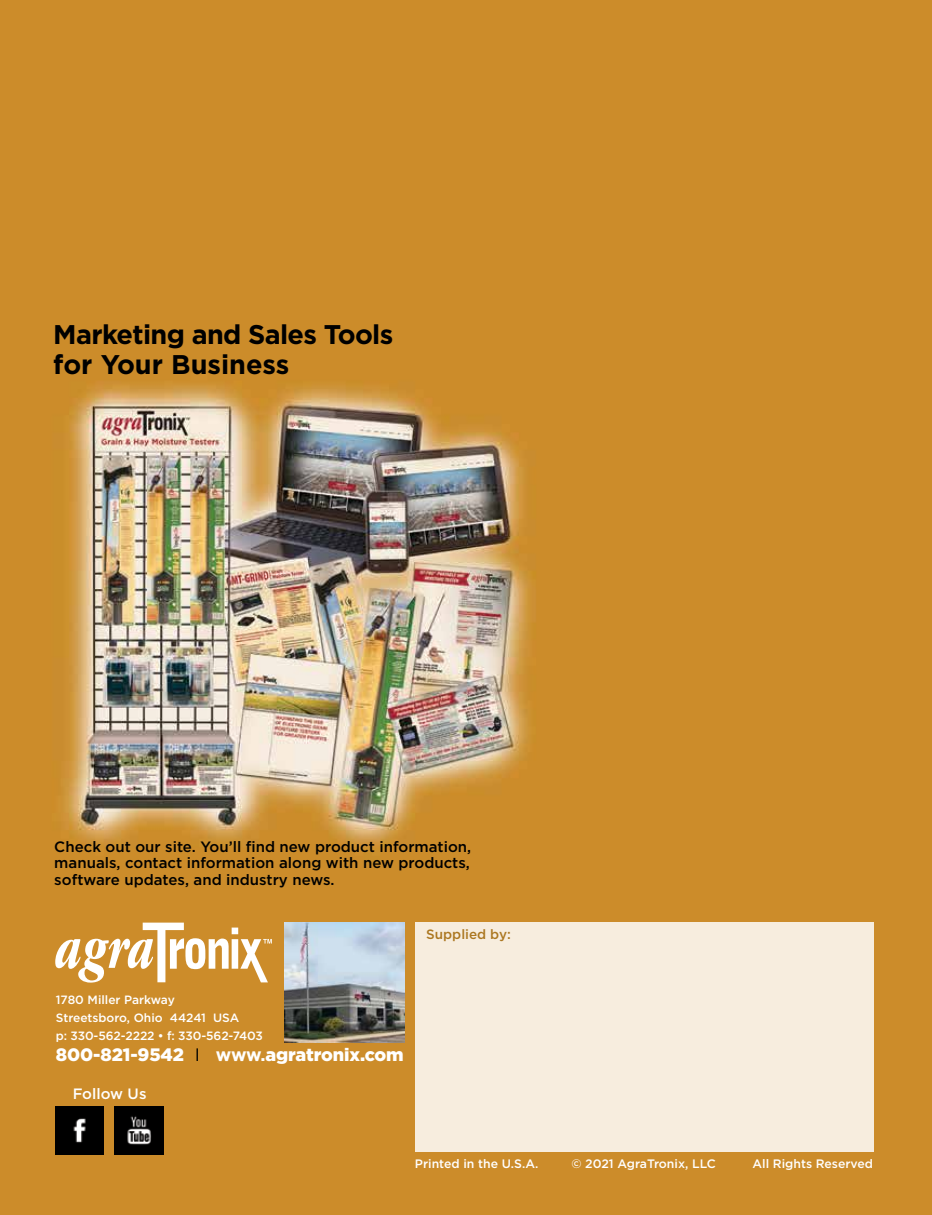
<style>
.page{position:relative;width:932px;height:1215px;background:#fff}
.page>*{position:absolute;margin:0;border:0;box-sizing:border-box;transform-origin:0 0}
.t1{font:700 27px/30px "Gotham";letter-spacing:-.025em;color:#000}
.t2{font:900 18px "Gotham";letter-spacing:-.005em;color:#fff}
.t3{font:500 15px/16.5px "Gotham";color:#000;text-align:justify}
.t4{font:500 15px "Gotham";color:#fff}
.t5{font:500 13.5px "Gotham";color:#ac7822}
.t6{font:500 12.3px "Gotham";color:#fff}
.t7{font:500 12px/18px "Gotham";letter-spacing:-.01em;color:#fff}
.s1{font-weight:400;color:#000}
.s2{font-weight:700}
</style>
<div class="page">
<img style="left:0;top:1px;width:932px;height:1214px">
<div style="left:415px;top:922px;width:458px;height:230px;background:#f7edde"></div>
<img style="left:55px;top:1106px;width:49px;height:49px">
<img style="left:114px;top:1106px;width:49px;height:49px">
<svg style="left:55px;top:923px;width:217px;height:60px"></svg>
<img style="left:285px;top:923px;width:119px;height:120px">
<h1 class="t1" style="left:53px;top:319px;width:341px">Marketing and Sales Tools for Your Business</h1>
<p class="t3" style="left:54px;top:838px;width:418px">Check out our site. You’ll find new product information, manuals, contact information along with new products, software updates, and industry news.</p>
<p class="t7" style="left:56px;top:990px;width:209px">1780 Miller Parkway<br>Streetsboro, Ohio 44241 USA<br>p: 330-562-2222 • f: 330-562-7403</p>
<p class="t2" style="left:56px;top:1043px;width:349px">800-821-9542 <span class="s1">I</span> <span class="s2">www.</span>agratronix.com</p>
<p class="t4" style="left:73px;top:1084px;width:75px">Follow Us</p>
<p class="t5" style="left:426px;top:925px;width:86px">Supplied by:</p>
<p class="t6" style="left:415px;top:1156px;width:125px">Printed in the U.S.A.</p>
<p class="t6" style="left:571px;top:1156px;width:146px">© 2021 AgraTronix, LLC</p>
<p class="t6" style="left:752px;top:1156px;width:122px">All Rights Reserved</p>
</div>
